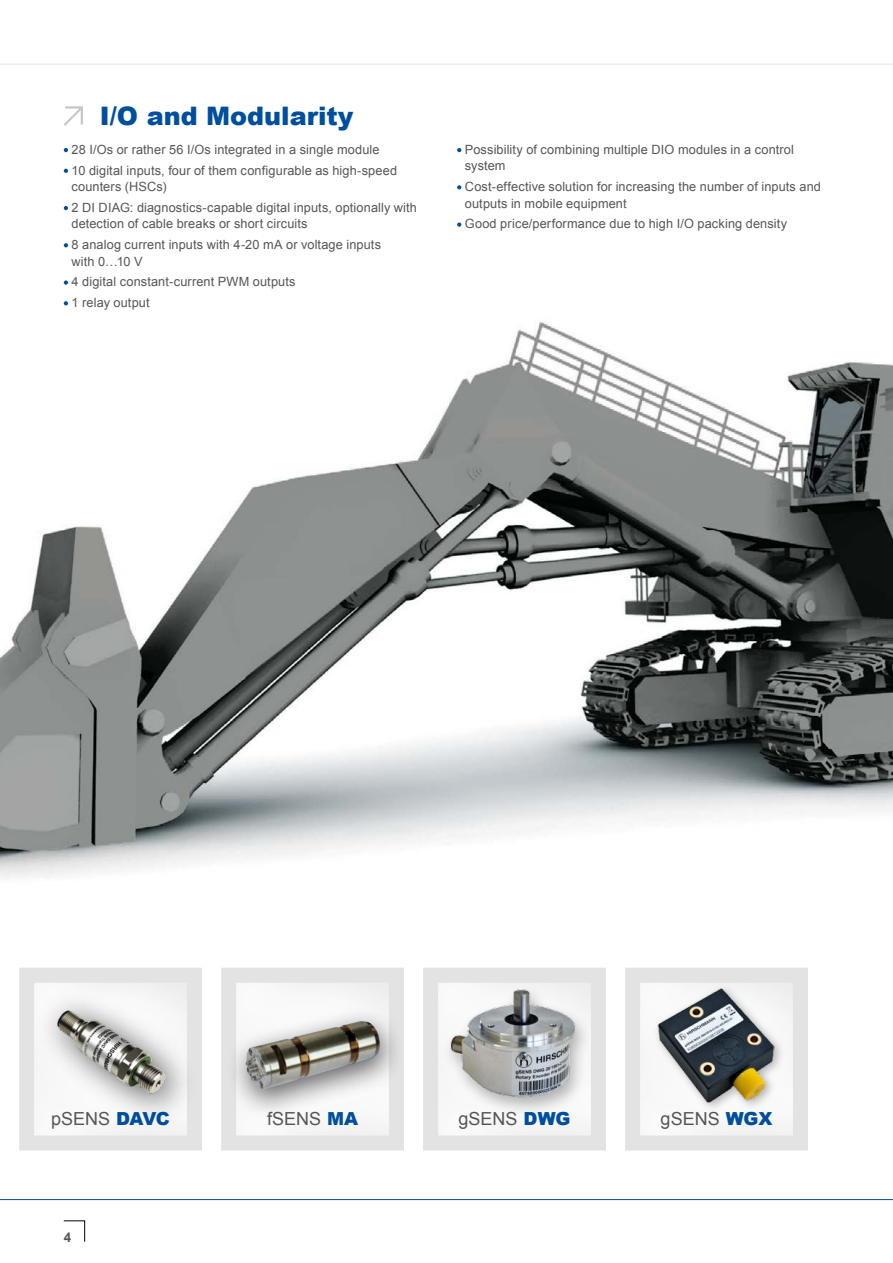
<style>
.page{position:relative;width:893px;height:1263px;background:#fff}
.page>*{position:absolute;margin:0;border:0;box-sizing:border-box;transform-origin:0 0}
.t1{font:900 25.5px "Arial";color:#004e9e}
.t2{font:18px "Arial";color:#565656}
._01_Copy_95Hblack_10{font:700 13.5px "Arial";color:#565656}
.t3{font:12.75px/16.5px "Arial";letter-spacing:.01em;color:#565656}
.s1{font-weight:900;color:#004e9e}
</style>
<div class="page">
<img style="left:0;top:168px;width:893px;height:710px">
<svg style="left:64px;top:106px;width:19px;height:20px"></svg>
<svg style="left:64px;top:148px;width:4px;height:4px"></svg>
<svg style="left:64px;top:169px;width:4px;height:4px"></svg>
<svg style="left:64px;top:206px;width:4px;height:4px"></svg>
<svg style="left:64px;top:243px;width:4px;height:4px"></svg>
<svg style="left:64px;top:280px;width:4px;height:5px"></svg>
<svg style="left:64px;top:301px;width:4px;height:4px"></svg>
<svg style="left:457px;top:148px;width:4px;height:4px"></svg>
<svg style="left:457px;top:185px;width:4px;height:4px"></svg>
<svg style="left:457px;top:222px;width:4px;height:5px"></svg>
<div style="left:221px;top:968px;width:183px;height:182px;border:15px solid #e3e3e3"></div>
<div style="left:19px;top:968px;width:183px;height:182px;border:15px solid #e3e3e3"></div>
<div style="left:37px;top:990px;width:160px;height:135px;background:#000;opacity:.6"></div>
<img style="left:52px;top:1001px;width:118px;height:100px">
<div style="left:423px;top:968px;width:183px;height:182px;border:15px solid #e3e3e3"></div>
<div style="left:441px;top:984px;width:151px;height:134px;background:#f7f7f7"></div>
<img style="left:446px;top:983px;width:134px;height:127px">
<div style="left:625px;top:968px;width:183px;height:182px;border:15px solid #e3e3e3"></div>
<div style="left:652px;top:983px;width:133px;height:130px;background:#f8f8f8"></div>
<img style="left:657px;top:984px;width:120px;height:122px">
<div style="left:226px;top:1006px;width:180px;height:114px;background:#000;opacity:.6"></div>
<img style="left:245px;top:1021px;width:135px;height:69px">
<hr style="left:0;top:1199px;width:893px;height:1px;background:#004e9e">
<svg style="left:63px;top:1220px;width:22px;height:22px"></svg>
<hr style="left:0;top:64px;width:893px;height:1px;background:#e3e3e3">
<p class="t1" style="left:100px;top:97px;width:255px">I/O and Modularity</p>
<p class="t3" style="left:72px;top:141px;width:309px">28 I/Os or rather 56 I/Os integrated in a single module</p>
<p class="t3" style="left:72px;top:162px;width:327px">10 digital inputs, four of them configurable as high-speed counters (HSCs)</p>
<p class="t3" style="left:72px;top:199px;width:347px">2 DI DIAG: diagnostics-capable digital inputs, optionally with detection of cable breaks or short circuits</p>
<p class="t3" style="left:72px;top:236px;width:311px">8 analog current inputs with 4-20 mA or voltage inputs with 0…10 V</p>
<p class="t3" style="left:72px;top:274px;width:225px">4 digital constant-current PWM outputs</p>
<p class="t3" style="left:72px;top:294px;width:80px">1 relay output</p>
<p class="t3" style="left:465px;top:141px;width:331px">Possibility of combining multiple DIO modules in a control system</p>
<p class="t3" style="left:465px;top:179px;width:358px">Cost-effective solution for increasing the number of inputs and outputs in mobile equipment</p>
<p class="t3" style="left:465px;top:216px;width:324px">Good price/performance due to high I/O packing density</p>
<p class="t2" style="left:51px;top:1107px;width:120px">pSENS <span class="s1">DAVC</span></p>
<p class="t2" style="left:458px;top:1107px;width:114px">gSENS <span class="s1">DWG</span></p>
<p class="t2" style="left:661px;top:1107px;width:113px">gSENS <span class="s1">WGX</span></p>
<p class="t2" style="left:267px;top:1107px;width:93px">fSENS <span class="s1">MA</span></p>
<p class="_01_Copy_95Hblack_10" style="left:64px;top:1228px;width:9px">4</p>
</div>
